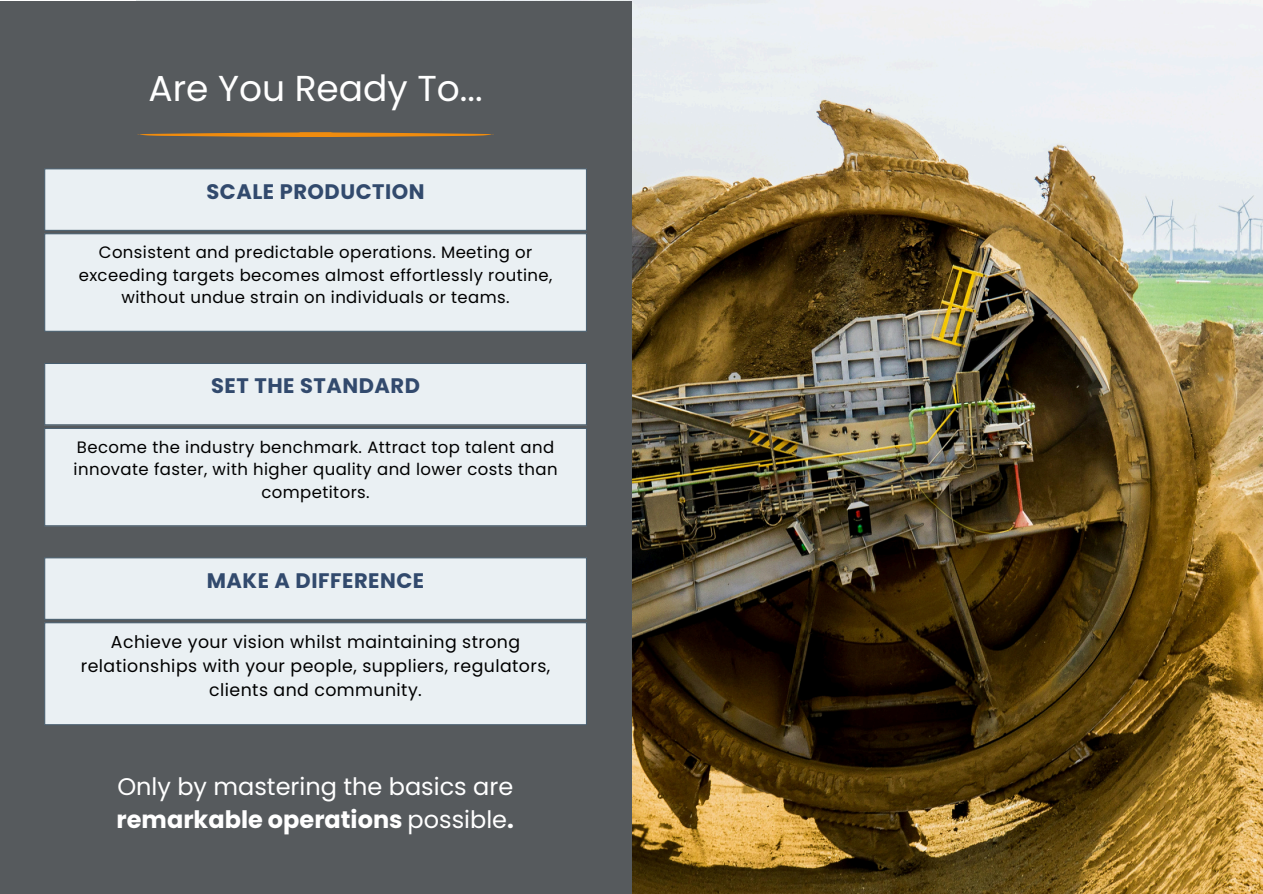
<style>
.page{position:relative;width:1263px;height:894px;background:#fff}
.page>*{position:absolute;margin:0;border:0;box-sizing:border-box;transform-origin:0 0}
.t1{font:36px "Poppins";color:#fff}
.t2{font:24px/32.7px "Poppins";color:#fff}
.t3{font:700 21px "Poppins";letter-spacing:.025em;color:#324a6d}
.t4{font:17.4px/23.7px "Poppins";letter-spacing:.025em;color:#000;text-align:center}
.t5{font:16.5px/22.5px "Poppins";letter-spacing:.025em;color:#000;text-align:center}
.s1{font-weight:700}
</style>
<div class="page">
<img style="left:137px;top:0;width:1126px;height:893px">
<div style="left:0;top:1px;width:631px;height:892px;background:#565a5d"></div>
<div style="left:45px;top:364px;width:542px;height:161px;background:#eaf0f3"></div>
<hr style="left:45px;top:363px;width:1px;height:61px;background:#475e6f">
<hr style="left:586px;top:363px;width:1px;height:61px;background:#475e6f">
<hr style="left:45px;top:363px;width:542px;height:1px;background:#475e6f">
<hr style="left:45px;top:424px;width:542px;height:1px;background:#475e6f">
<hr style="left:45px;top:428px;width:1px;height:97px;background:#475e6f">
<hr style="left:586px;top:428px;width:1px;height:97px;background:#475e6f">
<hr style="left:45px;top:428px;width:542px;height:1px;background:#475e6f">
<hr style="left:45px;top:525px;width:542px;height:1px;background:#475e6f">
<div style="left:46px;top:558px;width:540px;height:166px;background:#eaf0f3"></div>
<hr style="left:45px;top:558px;width:1px;height:61px;background:#475e6f">
<hr style="left:586px;top:558px;width:1px;height:61px;background:#475e6f">
<hr style="left:45px;top:557px;width:542px;height:1px;background:#475e6f">
<hr style="left:45px;top:619px;width:542px;height:1px;background:#475e6f">
<hr style="left:45px;top:623px;width:1px;height:101px;background:#475e6f">
<hr style="left:586px;top:623px;width:1px;height:101px;background:#475e6f">
<hr style="left:45px;top:622px;width:542px;height:1px;background:#475e6f">
<hr style="left:45px;top:724px;width:542px;height:1px;background:#475e6f">
<svg style="left:137px;top:132px;width:357px;height:5px"></svg>
<div style="left:46px;top:170px;width:540px;height:161px;background:#eaf0f3"></div>
<hr style="left:45px;top:169px;width:1px;height:61px;background:#475e6f">
<hr style="left:586px;top:169px;width:1px;height:61px;background:#475e6f">
<hr style="left:45px;top:169px;width:542px;height:1px;background:#475e6f">
<hr style="left:45px;top:230px;width:542px;height:1px;background:#475e6f">
<hr style="left:45px;top:234px;width:1px;height:97px;background:#475e6f">
<hr style="left:586px;top:234px;width:1px;height:97px;background:#475e6f">
<hr style="left:45px;top:233px;width:542px;height:1px;background:#475e6f">
<hr style="left:45px;top:331px;width:542px;height:1px;background:#475e6f">
<p class="t1" style="left:148px;top:63px;width:336px">Are You Ready To...</p>
<p class="t3" style="left:206px;top:176px;width:220px">SCALE PRODUCTION</p>
<p class="t5" style="left:79px;top:241px;width:475px">Consistent and predictable operations. Meeting or exceeding targets becomes almost effortlessly routine, without undue strain on individuals or teams.</p>
<h1 class="t3" style="left:211px;top:371px;width:210px">SET THE STANDARD</h1>
<p class="t5" style="left:74px;top:435px;width:485px">Become the industry benchmark. Attract top talent and innovate faster, with higher quality and lower costs than competitors.</p>
<p class="t3" style="left:207px;top:565px;width:219px">MAKE A DIFFERENCE</p>
<p class="t4" style="left:81px;top:630px;width:471px">Achieve your vision whilst maintaining strong relationships with your people, suppliers, regulators, clients and community.</p>
<p class="t2" style="left:117px;top:770px;width:399px">Only by mastering the basics are <span class="s1">remarkable operations</span> possible<span class="s1">.</span></p>
</div>
